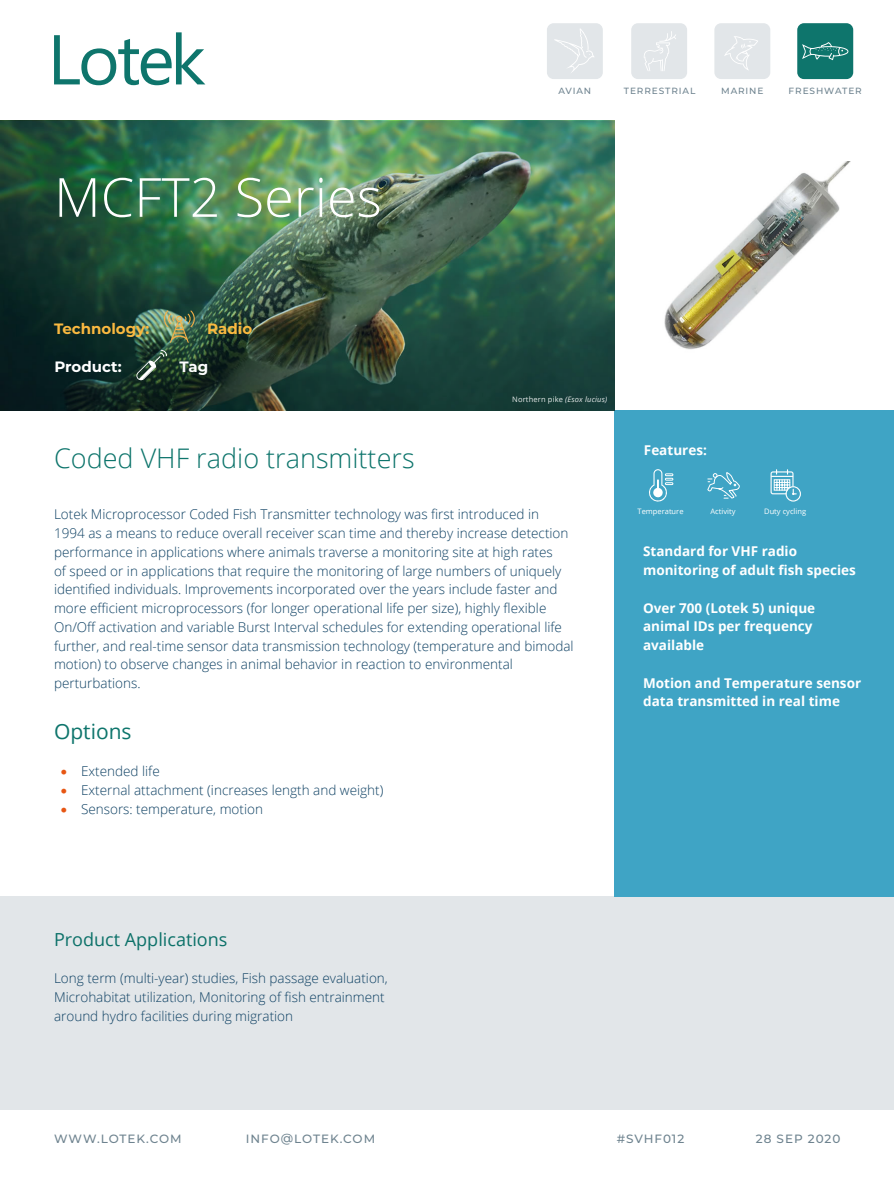
<style>
.page{position:relative;width:894px;height:1188px;background:#fff}
.page>*{position:absolute;margin:0;border:0;box-sizing:border-box;transform-origin:0 0}
.t1{font:300 54px "Open Sans";color:#fff}
.Heading_1{font:300 27px "Open Sans";color:#0e756c}
.t2{font:21px "Open Sans";color:#0e756c}
.Heading_3{font:18px "Open Sans";color:#0c7169}
.t3{font:700 15px "Montserrat";color:#fab940}
.t4{font:700 15px "Montserrat";color:#fff}
.t5{font:300 13.5px/18.8px "Open Sans";color:#0c3f62}
.Sidebar_Text{font:700 13.5px/18.8px "Open Sans";color:#fff}
.t6{font:500 12px "Montserrat";letter-spacing:.08em;color:#6e838f}
.t7{font:500 9px "Montserrat";letter-spacing:.1em;color:#6e838f}
.Sidebar_Icon_Text{font:7.5px "Open Sans";color:#fff}
.Sidebar_Icon_Text-2{font:7.5px "Open Sans";letter-spacing:.02em;color:#fff}
.s1{font-style:italic}
.s2{color:#e75613}
</style>
<div class="page">
<div style="left:0;top:896px;width:893px;height:214px;background:#e2e6e9"></div>
<div style="left:613px;top:410px;width:280px;height:486px;background:#3fa4c5"></div>
<div style="left:714px;top:23px;width:56px;height:56px;background:#e2e6e9;border-radius:7px"></div>
<svg style="left:724px;top:36px;width:34px;height:34px"></svg>
<div style="left:631px;top:23px;width:55px;height:56px;background:#e2e6e9;border-radius:7px"></div>
<svg style="left:644px;top:31px;width:32px;height:40px"></svg>
<div style="left:546px;top:23px;width:56px;height:56px;background:#e2e6e9;border-radius:7px"></div>
<svg style="left:554px;top:28px;width:40px;height:45px"></svg>
<svg style="left:54px;top:32px;width:151px;height:53px"></svg>
<svg style="left:770px;top:470px;width:30px;height:32px"></svg>
<svg style="left:707px;top:472px;width:32px;height:27px"></svg>
<svg style="left:649px;top:469px;width:24px;height:33px"></svg>
<img style="left:0;top:121px;width:613px;height:289px">
<img style="left:664px;top:162px;width:186px;height:188px">
<svg style="left:136px;top:350px;width:31px;height:30px"></svg>
<svg style="left:164px;top:310px;width:31px;height:33px"></svg>
<div style="left:797px;top:23px;width:55px;height:56px;background:#0e756c;border-radius:7px"></div>
<svg style="left:802px;top:42px;width:46px;height:18px"></svg>
<p class="t1" style="left:54px;top:160px;width:329px">MCFT2 Series</p>
<p class="t3" style="left:54px;top:318px;width:97px">Technology:</p>
<p class="t4" style="left:54px;top:356px;width:69px">Product:</p>
<p class="t3" style="left:207px;top:318px;width:47px">Radio</p>
<p class="t4" style="left:179px;top:356px;width:30px">Tag</p>
<p class="Heading_1" style="left:54px;top:440px;width:362px">Coded VHF radio transmitters</p>
<p class="t7" style="left:558px;top:84px;width:34px">AVIAN</p>
<p class="t7" style="left:623px;top:84px;width:73px">TERRESTRIAL</p>
<p class="t7" style="left:720px;top:84px;width:44px">MARINE</p>
<p class="t7" style="left:788px;top:84px;width:75px">FRESHWATER</p>
<p class="Sidebar_Icon_Text-2" style="left:512px;top:394px;width:96px">Northern pike <span class="s1">(Esox lucius)</span></p>
<p class="Sidebar_Text" style="left:643px;top:440px;width:64px">Features:</p>
<p class="t5" style="left:54px;top:505px;width:486px">Lotek Microprocessor Coded Fish Transmitter technology was first introduced in</p>
<p class="t5" style="left:54px;top:524px;width:516px">1994 as a means to reduce overall receiver scan time and thereby increase detection</p>
<p class="t5" style="left:54px;top:542px;width:500px">performance in applications where animals traverse a monitoring site at high rates</p>
<p class="t5" style="left:54px;top:561px;width:508px">of speed or in applications that require the monitoring of large numbers of uniquely</p>
<p class="t5" style="left:54px;top:580px;width:505px">identified individuals. Improvements incorporated over the years include faster and</p>
<p class="t5" style="left:54px;top:599px;width:493px">more efficient microprocessors (for longer operational life per size), highly flexible</p>
<p class="t5" style="left:54px;top:617px;width:509px">On/Off activation and variable Burst Interval schedules for extending operational life</p>
<p class="t5" style="left:54px;top:636px;width:521px">further, and real-time sensor data transmission technology (temperature and bimodal</p>
<p class="t5" style="left:54px;top:655px;width:460px">motion) to observe changes in animal behavior in reaction to environmental perturbations.</p>
<p class="t2" style="left:54px;top:717px;width:79px">Options</p>
<p class="t5" style="left:61px;top:761px;width:100px"><span class="s2">•</span> Extended life</p>
<p class="t5" style="left:61px;top:780px;width:324px"><span class="s2">•</span> External attachment (increases length and weight)</p>
<p class="t5" style="left:61px;top:799px;width:204px"><span class="s2">•</span> Sensors: temperature, motion</p>
<p class="Heading_3" style="left:54px;top:927px;width:175px">Product Applications</p>
<p class="t5" style="left:54px;top:969px;width:335px">Long term (multi-year) studies, Fish passage evaluation,</p>
<p class="t5" style="left:54px;top:987px;width:332px">Microhabitat utilization, Monitoring of fish entrainment</p>
<p class="t5" style="left:54px;top:1006px;width:240px">around hydro facilities during migration</p>
<p class="Sidebar_Icon_Text" style="left:637px;top:506px;width:47px">Temperature</p>
<p class="Sidebar_Icon_Text" style="left:710px;top:506px;width:26px">Activity</p>
<p class="Sidebar_Icon_Text" style="left:764px;top:506px;width:43px">Duty cycling</p>
<p class="Sidebar_Text" style="left:643px;top:542px;width:214px">Standard for VHF radio monitoring of adult fish species</p>
<p class="Sidebar_Text" style="left:643px;top:598px;width:174px">Over 700 (Lotek 5) unique animal IDs per frequency available</p>
<p class="Sidebar_Text" style="left:643px;top:673px;width:219px">Motion and Temperature sensor</p>
<p class="Sidebar_Text" style="left:643px;top:692px;width:198px">data transmitted in real time</p>
<p class="t6" style="left:54px;top:1130px;width:129px">WWW.LOTEK.COM</p>
<p class="t6" style="left:246px;top:1130px;width:131px">INFO@LOTEK.COM</p>
<p class="t6" style="left:616px;top:1130px;width:69px">#SVHF012</p>
<p class="t6" style="left:755px;top:1130px;width:86px">28 Se p 2020</p>
</div>
